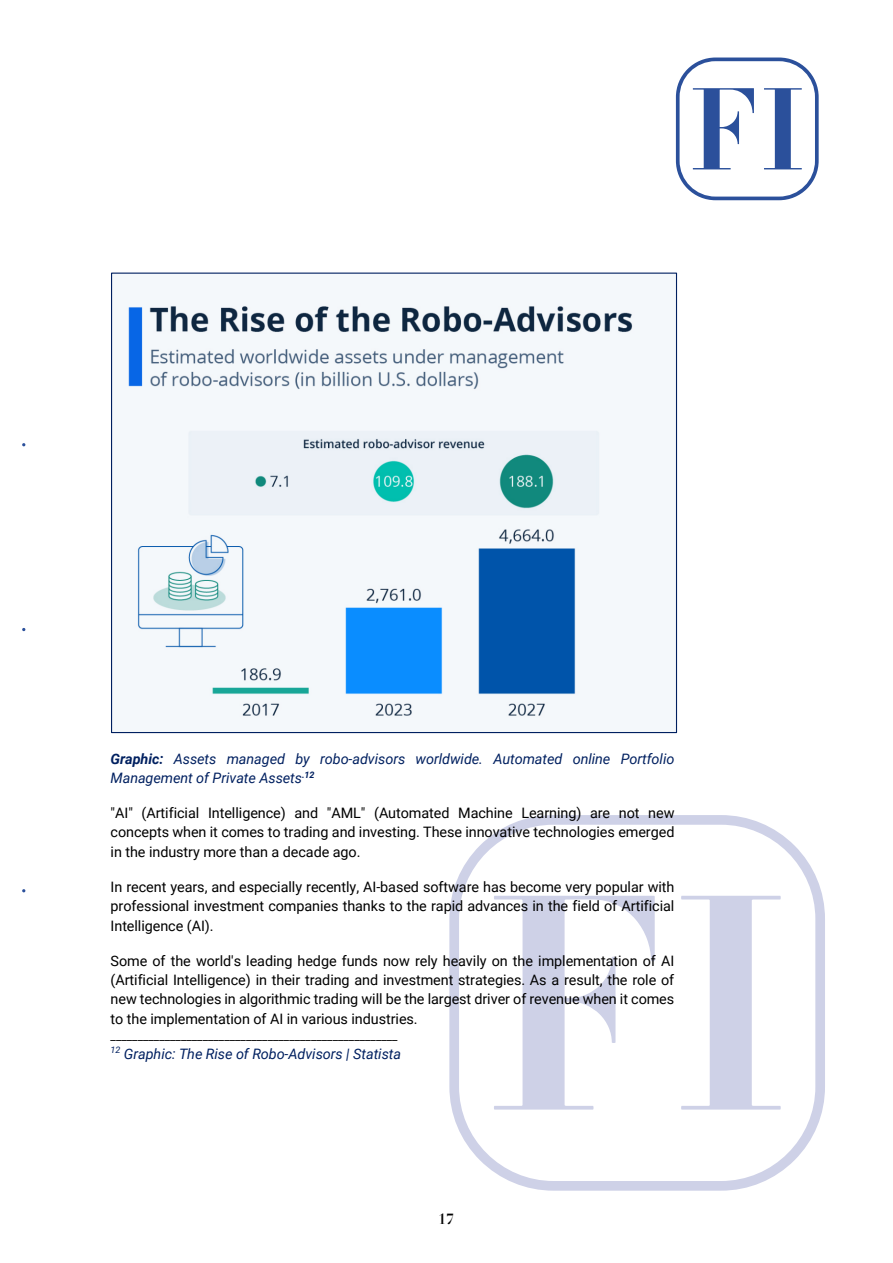
<style>
.page{position:relative;width:893px;height:1263px;background:#fff}
.page>*{position:absolute;margin:0;border:0;box-sizing:border-box;transform-origin:0 0}
.t1{font:14.4px/19.2px "Roboto";letter-spacing:-.005em;color:#000;text-align:justify}
.t2{font:italic 14.4px/19.5px "Roboto";letter-spacing:-.005em;color:#002060}
.t3{font:700 14.4px "Didot";color:#000}
.t4{font:11.85px "Roboto";color:#000}
.s1{font-weight:700}
</style>
<div class="page">
<svg style="left:675px;top:58px;width:143px;height:142px"></svg>
<svg style="left:449px;top:815px;width:376px;height:376px"></svg>
<svg style="left:494px;top:896px;width:160px;height:214px"></svg>
<svg style="left:681px;top:896px;width:99px;height:214px"></svg>
<img style="left:113px;top:275px;width:562px;height:456px">
<p class="t2" style="left:111px;top:749px;width:565px"><span class="s1">Graphic:</span> Assets managed by robo-advisors worldwide. Automated online Portfolio<br>Management of Private Assets<sup>.12</sup></p>
<p class="t1" style="left:111px;top:804px;width:565px">"AI" (Artificial Intelligence) and "AML" (Automated Machine Learning) are not new concepts when it comes to trading and investing. These innovative technologies emerged in the industry more than a decade ago.</p>
<p class="t1" style="left:111px;top:878px;width:565px">In recent years, and especially recently, AI-based software has become very popular with professional investment companies thanks to the rapid advances in the field of Artificial Intelligence (AI).</p>
<p class="t1" style="left:111px;top:951px;width:565px">Some of the world's leading hedge funds now rely heavily on the implementation of AI (Artificial Intelligence) in their trading and investment strategies. As a result, the role of new technologies in algorithmic trading will be the largest driver of revenue when it comes to the implementation of AI in various industries.</p>
<p class="t4" style="left:111px;top:1029px;width:288px">_____________________________________________________</p>
<p class="t2" style="left:111px;top:1044px;width:292px"><sup>12</sup> Graphic: The Rise of Robo-Advisors | Statista</p>
<p class="t3" style="left:438px;top:1210px;width:17px">17</p>
</div>
